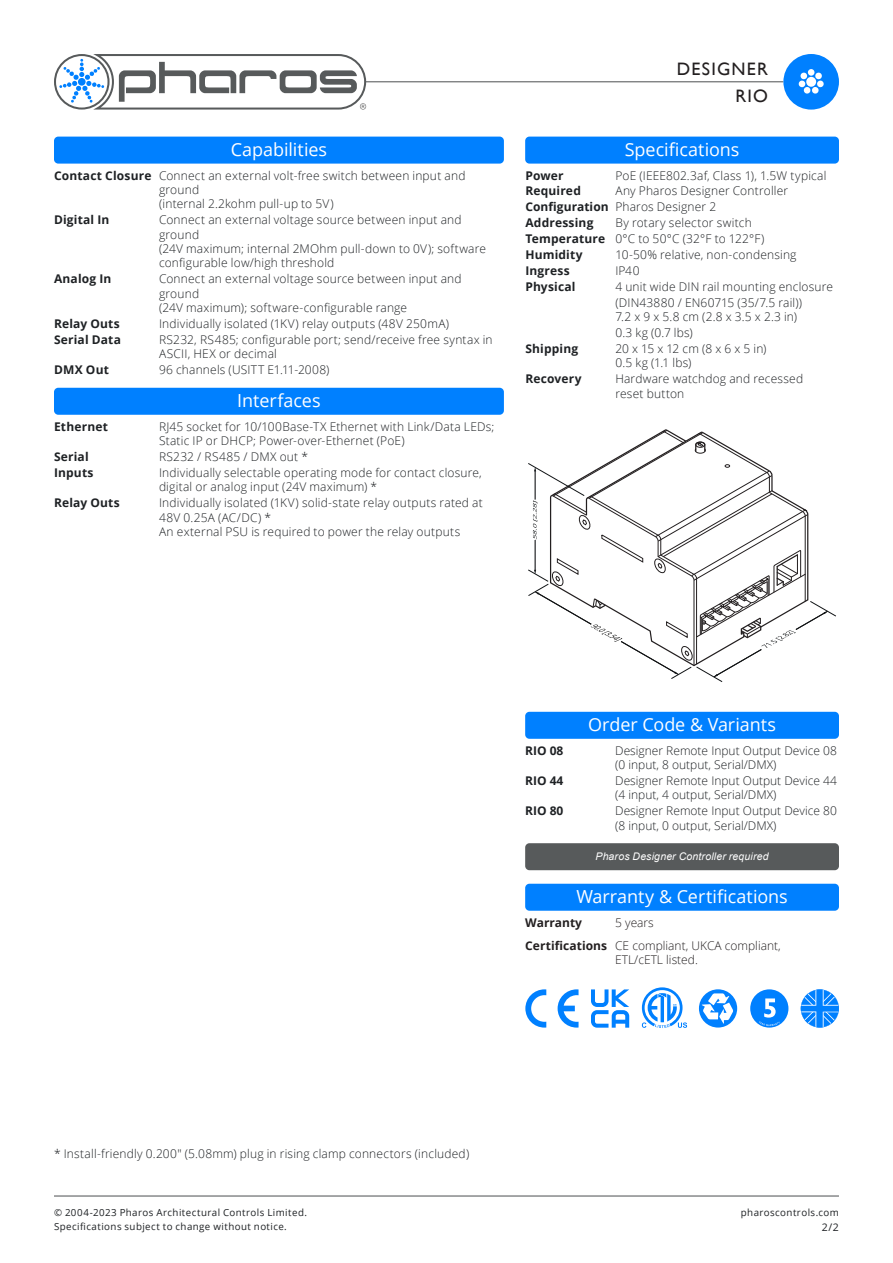
<style>
.page{position:relative;width:893px;height:1263px;background:#fff}
.page>*{position:absolute;margin:0;border:0;box-sizing:border-box;transform-origin:0 0}
.Heading_White{font:18px "Open Sans";letter-spacing:-.005em;color:#fff}
.t1{font:18px/27.5px "Gill Sans";letter-spacing:.07em;color:#231f20;text-align:right}
.Body_Text_2{font:300 12px/14.4px "Open Sans";letter-spacing:.015em;color:#1e2124}
.Body_Text_3{font:300 12px/14.4px "Open Sans";letter-spacing:.015em;color:#1e2124}
.Body_Text_3-2{font:700 12px "Open Sans";letter-spacing:.015em;color:#1e2124}
.Body_Text_2-2{font:700 12px "Open Sans";letter-spacing:.015em;color:#1e2124}
.t2{font:300 12px/14.4px "Open Sans";color:#231f20;text-align:center}
.t3{font:700 12px "Open Sans";color:#231f20}
.t4{font:italic 10.5px "Arial";letter-spacing:.015em;color:#fff}
.t5{font:10.5px "Open Sans";color:#1e2124}
.t6{font:9.75px/13.5px "Open Sans";letter-spacing:.045em;color:#1e2124}
.s1{font-weight:700}
</style>
<div class="page">
<svg style="left:54px;top:54px;width:312px;height:56px"></svg>
<hr style="left:365px;top:81px;width:418px;height:1px;background:#575a5b">
<div style="left:783px;top:54px;width:56px;height:56px;background:#0080ff;border-radius:50%"></div>
<div style="left:806px;top:77px;width:10px;height:10px;background:#fff;border-radius:50%"></div>
<div style="left:808px;top:69px;width:6px;height:7px;background:#fff;border-radius:50%"></div>
<svg style="left:800px;top:72px;width:7px;height:8px"></svg>
<svg style="left:798px;top:80px;width:8px;height:8px"></svg>
<svg style="left:803px;top:87px;width:16px;height:7px"></svg>
<svg style="left:817px;top:80px;width:7px;height:8px"></svg>
<svg style="left:815px;top:72px;width:7px;height:8px"></svg>
<hr style="left:54px;top:1195px;width:785px;height:1px;background:#575a5b">
<svg style="left:528px;top:429px;width:308px;height:253px"></svg>
<div style="left:525px;top:843px;width:314px;height:27px;background:#575a5b;border-radius:4px"></div>
<div style="left:54px;top:137px;width:450px;height:27px;background:#0080ff;border-radius:4px"></div>
<div style="left:525px;top:137px;width:314px;height:27px;background:#0080ff;border-radius:4px"></div>
<div style="left:54px;top:388px;width:450px;height:27px;background:#0080ff;border-radius:4px"></div>
<div style="left:525px;top:712px;width:314px;height:27px;background:#0080ff;border-radius:4px"></div>
<div style="left:525px;top:884px;width:314px;height:27px;background:#0080ff;border-radius:4px"></div>
<svg style="left:525px;top:989px;width:21px;height:38px"></svg>
<svg style="left:558px;top:989px;width:21px;height:38px"></svg>
<div style="left:699px;top:989px;width:38px;height:38px;background:#0080ff;border-radius:50%"></div>
<svg style="left:702px;top:993px;width:31px;height:31px"></svg>
<svg style="left:801px;top:989px;width:38px;height:38px"></svg>
<div style="left:750px;top:989px;width:38px;height:38px;background:#0080ff;border-radius:50%"></div>
<svg style="left:759px;top:998px;width:21px;height:28px"></svg>
<svg style="left:591px;top:989px;width:38px;height:39px"></svg>
<svg style="left:642px;top:987px;width:45px;height:41px"></svg>
<h1 class="t1" style="left:677px;top:55px;width:93px">DESIGNER<br>RIO</h1>
<p class="Heading_White" style="left:231px;top:137px;width:98px">Capabilities</p>
<p class="Heading_White" style="left:625px;top:137px;width:116px">Specifications</p>
<p class="Body_Text_2" style="left:159px;top:168px;width:308px;text-indent:-105px"><span class="s1">Contact Closure</span> Connect an external volt-free switch between input and ground<br>(internal 2.2kohm pull-up to 5V)</p>
<p class="Body_Text_2-2" style="left:54px;top:211px;width:57px">Digital In</p>
<p class="Body_Text_2" style="left:159px;top:212px;width:329px">Connect an external voltage source between input and ground<br>(24V maximum; internal 2MOhm pull-down to 0V); software configurable low/high threshold</p>
<p class="Body_Text_2-2" style="left:54px;top:270px;width:59px">Analog In</p>
<p class="Body_Text_2" style="left:159px;top:271px;width:304px">Connect an external voltage source between input and ground<br>(24V maximum); software-configurable range</p>
<p class="Body_Text_2-2" style="left:54px;top:315px;width:67px">Relay Outs</p>
<p class="Body_Text_2" style="left:159px;top:316px;width:292px">Individually isolated (1KV) relay outputs (48V 250mA)</p>
<p class="Body_Text_2-2" style="left:54px;top:331px;width:68px">Serial Data</p>
<p class="Body_Text_2" style="left:159px;top:332px;width:335px">RS232, RS485; configurable port; send/receive free syntax in<br>ASCII, HEX or decimal</p>
<p class="Body_Text_2-2" style="left:54px;top:361px;width:56px">DMX Out</p>
<p class="Body_Text_2" style="left:159px;top:362px;width:172px">96 channels (USITT E1.11-2008)</p>
<p class="Heading_White" style="left:237px;top:388px;width:85px">Interfaces</p>
<p class="Body_Text_2-2" style="left:54px;top:418px;width:55px">Ethernet</p>
<p class="Body_Text_2" style="left:159px;top:419px;width:337px">RJ45 socket for 10/100Base-TX Ethernet with Link/Data LEDs;<br>Static IP or DHCP; Power-over-Ethernet (PoE)</p>
<p class="Body_Text_2-2" style="left:54px;top:448px;width:36px">Serial</p>
<p class="Body_Text_2" style="left:159px;top:449px;width:151px">RS232 / RS485 / DMX out *</p>
<p class="Body_Text_2-2" style="left:54px;top:464px;width:41px">Inputs</p>
<p class="Body_Text_2" style="left:159px;top:465px;width:324px">Individually selectable operating mode for contact closure, digital or analog input (24V maximum) *</p>
<p class="Body_Text_2-2" style="left:54px;top:494px;width:67px">Relay Outs</p>
<p class="Body_Text_2" style="left:159px;top:495px;width:325px">Individually isolated (1KV) solid-state relay outputs rated at<br>48V 0.25A (AC/DC) *<br>An external PSU is required to power the relay outputs</p>
<p class="Body_Text_3-2" style="left:525px;top:167px;width:40px">Power</p>
<p class="Body_Text_3" style="left:615px;top:168px;width:213px">PoE (IEEE802.3af, Class 1), 1.5W typical</p>
<p class="Body_Text_3-2" style="left:525px;top:183px;width:57px">Required</p>
<p class="Body_Text_3" style="left:615px;top:184px;width:174px">Any Pharos Designer Controller</p>
<p class="Body_Text_3" style="left:525px;top:199px;width:192px"><span class="s1">Configuration</span> Pharos Designer 2</p>
<p class="Body_Text_3-2" style="left:525px;top:214px;width:70px">Addressing</p>
<p class="Body_Text_3" style="left:615px;top:215px;width:138px">By rotary selector switch</p>
<p class="Body_Text_3" style="left:525px;top:231px;width:241px"><span class="s1">Temperature</span> 0°C to 50°C (32°F to 122°F)</p>
<p class="Body_Text_3-2" style="left:525px;top:246px;width:59px">Humidity</p>
<p class="Body_Text_3" style="left:615px;top:247px;width:183px">10-50% relative, non-condensing</p>
<p class="Body_Text_3-2" style="left:525px;top:262px;width:46px">Ingress</p>
<p class="Body_Text_3" style="left:615px;top:263px;width:26px">IP40</p>
<p class="Body_Text_3-2" style="left:525px;top:278px;width:52px">Physical</p>
<p class="Body_Text_3" style="left:615px;top:279px;width:219px">4 unit wide DIN rail mounting enclosure</p>
<p class="Body_Text_3" style="left:615px;top:295px;width:188px">(DIN43880 / EN60715 (35/7.5 rail))<br>7.2 x 9 x 5.8 cm (2.8 x 3.5 x 2.3 in)</p>
<p class="Body_Text_3" style="left:615px;top:325px;width:79px">0.3 kg (0.7 lbs)</p>
<p class="Body_Text_3-2" style="left:525px;top:340px;width:54px">Shipping</p>
<p class="Body_Text_3" style="left:615px;top:341px;width:153px">20 x 15 x 12 cm (8 x 6 x 5 in)<br>0.5 kg (1.1 lbs)</p>
<p class="Body_Text_3-2" style="left:525px;top:370px;width:58px">Recovery</p>
<p class="Body_Text_3" style="left:615px;top:371px;width:189px">Hardware watchdog and recessed reset button</p>
<p class="Heading_White" style="left:588px;top:712px;width:189px">Order Code &amp; Variants</p>
<p class="Body_Text_3-2" style="left:525px;top:742px;width:40px">RIO 08</p>
<p class="Body_Text_2" style="left:615px;top:743px;width:223px">Designer Remote Input Output Device 08 (0 input, 8 output, Serial/DMX)</p>
<p class="Body_Text_3-2" style="left:525px;top:772px;width:40px">RIO 44</p>
<p class="Body_Text_2" style="left:615px;top:773px;width:223px">Designer Remote Input Output Device 44 (4 input, 4 output, Serial/DMX)</p>
<p class="Body_Text_3-2" style="left:525px;top:802px;width:40px">RIO 80</p>
<p class="Body_Text_2" style="left:615px;top:803px;width:223px">Designer Remote Input Output Device 80 (8 input, 0 output, Serial/DMX)</p>
<p class="t4" style="left:596px;top:849px;width:174px">Pharos Designer Controller required</p>
<p class="Heading_White" style="left:576px;top:884px;width:213px">Warranty &amp; Certifications</p>
<p class="t3" style="left:525px;top:914px;width:58px">Warranty</p>
<p class="t2" style="left:615px;top:915px;width:40px">5 years</p>
<p class="t2" style="left:525px;top:938px;width:257px"><span class="s1">Certifications</span> CE compliant, UKCA compliant,<br>ETL/cETL listed.</p>
<p class="Body_Text_3" style="left:54px;top:1146px;width:417px">* Install-friendly 0.200″ (5.08mm) plug in rising clamp connectors (included)</p>
<p class="t6" style="left:54px;top:1206px;width:254px">© 2004-2023 Pharos Architectural Controls Limited.<br>Specifications subject to change without notice.</p>
<p class="t6" style="left:741px;top:1206px;width:100px">pharoscontrols.com</p>
<p class="t5" style="left:822px;top:1219px;width:19px">2/2</p>
</div>
